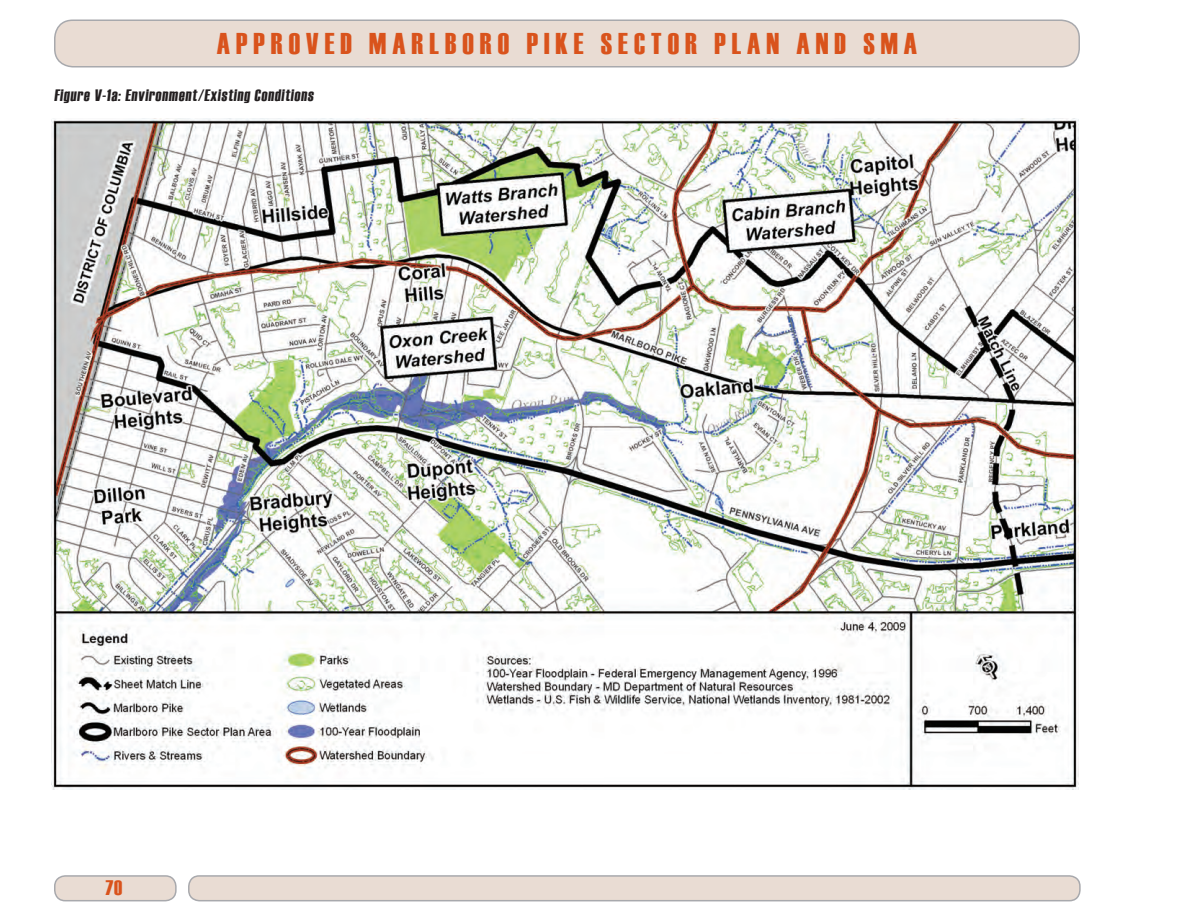
<style>
.page{position:relative;width:1188px;height:918px;background:#fff}
.page>*{position:absolute;margin:0;border:0;box-sizing:border-box;transform-origin:0 0}
.t1{font:30px "Haettenschweiler";letter-spacing:.2em;color:#d9531c}
.t2{font:21px "Haettenschweiler";color:#d9531c}
.t3{font:16.5px "Haettenschweiler";color:#231f20}
</style>
<div class="page">
<div style="left:55px;top:20px;width:1024px;height:47px;background:#e9dcd3;border-radius:18px"></div>
<div style="left:54px;top:20px;width:1026px;height:48px;border:2px solid #a8a9ad;border-radius:18px"></div>
<div style="left:189px;top:876px;width:891px;height:25px;background:#e9dcd3;border-radius:10px"></div>
<div style="left:188px;top:875px;width:893px;height:26px;border:2px solid #a8a9ad;border-radius:10px"></div>
<div style="left:55px;top:876px;width:121px;height:25px;background:#e9dcd3;border-radius:10px"></div>
<div style="left:54px;top:875px;width:123px;height:26px;border:2px solid #a8a9ad;border-radius:10px"></div>
<img style="left:51px;top:119px;width:1028px;height:670px">
<h1 class="t1" style="left:217px;top:24px;width:702px">APPROVED MARLBORO PIKE SECTOR PLAN AND SMA</h1>
<p class="t3" style="left:54px;top:84px;width:264px">Figure V-1a: Environment/Existing Conditions</p>
<p class="t2" style="left:106px;top:873px;width:18px">70</p>
</div>
